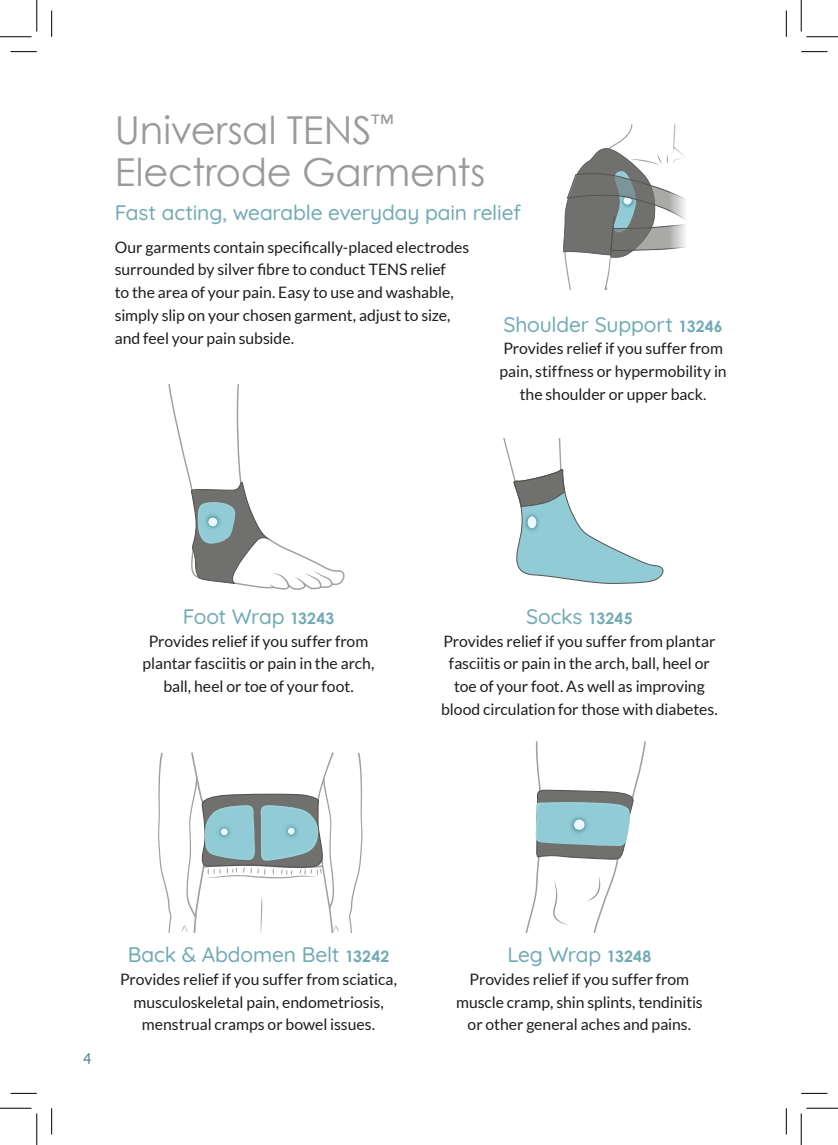
<style>
.page{position:relative;width:838px;height:1145px;background:#fff}
.page>*{position:absolute;margin:0;border:0;box-sizing:border-box;transform-origin:0 0}
.t1{font:38.5px/42px "Century Gothic";letter-spacing:-.005em;color:#9a9a9a}
.t2{font:500 21px "Quicksand";letter-spacing:-.01em;color:#71aab4}
.t3{font:15.75px/22.8px "Lato";letter-spacing:-.005em;color:#1d1d1b;text-align:center}
.t4{font:500 15.75px "Quicksand";color:#4d8f95}
.s1{font-family:"Century Gothic";font-weight:700;font-size:15.75px}
</style>
<div class="page">
<svg style="left:525px;top:741px;width:121px;height:192px"></svg>
<img style="left:566px;top:812px;width:25px;height:25px">
<div style="left:573px;top:820px;width:11px;height:10px;background:#ecf7fc;border-radius:50%"></div>
<svg style="left:168px;top:384px;width:177px;height:206px"></svg>
<img style="left:202px;top:511px;width:22px;height:22px">
<div style="left:208px;top:518px;width:9px;height:8px;background:#ecf7fc;border-radius:50%"></div>
<svg style="left:563px;top:124px;width:123px;height:165px"></svg>
<svg style="left:158px;top:752px;width:204px;height:181px"></svg>
<svg style="left:503px;top:438px;width:160px;height:146px"></svg>
<svg style="left:10px;top:51px;width:27px;height:1px"></svg>
<svg style="left:801px;top:51px;width:26px;height:1px"></svg>
<svg style="left:10px;top:1093px;width:27px;height:1px"></svg>
<svg style="left:801px;top:1093px;width:26px;height:1px"></svg>
<svg style="left:51px;top:10px;width:1px;height:27px"></svg>
<svg style="left:51px;top:1108px;width:1px;height:26px"></svg>
<svg style="left:786px;top:10px;width:1px;height:27px"></svg>
<svg style="left:786px;top:1108px;width:1px;height:26px"></svg>
<hr style="left:0;top:36px;width:32px;height:1px;background:#000">
<hr style="left:806px;top:36px;width:31px;height:1px;background:#000">
<hr style="left:0;top:1108px;width:32px;height:1px;background:#000">
<hr style="left:806px;top:1108px;width:31px;height:1px;background:#000">
<hr style="left:36px;top:0;width:1px;height:31px;background:#000">
<hr style="left:36px;top:1113px;width:1px;height:32px;background:#000">
<hr style="left:800px;top:0;width:1px;height:31px;background:#000">
<hr style="left:800px;top:1113px;width:1px;height:32px;background:#000">
<h1 class="t1" style="left:115px;top:108px;width:372px">Universal TENS<sup>™<br></sup>Electrode Garments</h1>
<h2 class="t2" style="left:115px;top:196px;width:407px">Fast acting, wearable everyday pain relief</h2>
<p class="t3" style="left:115px;top:235px;width:356px;text-align:left">Our garments contain specifically-placed electrodes surrounded by silver fibre to conduct TENS relief<br>to the area of your pain. Easy to use and washable, simply slip on your chosen garment, adjust to size, and feel your pain subside.</p>
<h2 class="t2" style="left:503px;top:308px;width:221px">Shoulder Support <span class="s1">13246</span></h2>
<p class="t3" style="left:499px;top:337px;width:228px">Provides relief if you suffer from pain, stiffness or hypermobility in the shoulder or upper back.</p>
<h2 class="t2" style="left:183px;top:600px;width:153px">Foot Wrap <span class="s1">13243</span></h2>
<p class="t3" style="left:142px;top:629px;width:233px">Provides relief if you suffer from plantar fasciitis or pain in the arch, ball, heel or toe of your foot.</p>
<h2 class="t2" style="left:526px;top:600px;width:108px">Socks <span class="s1">13245</span></h2>
<p class="t3" style="left:441px;top:629px;width:278px">Provides relief if you suffer from plantar fasciitis or pain in the arch, ball, heel or toe of your foot. As well as improving blood circulation for those with diabetes.</p>
<p class="t4" style="left:82px;top:1047px;width:11px">4</p>
<h2 class="t2" style="left:128px;top:938px;width:263px">Back &amp; Abdomen Belt <span class="s1">13242</span></h2>
<p class="t3" style="left:120px;top:968px;width:278px">Provides relief if you suffer from sciatica, musculoskeletal pain, endometriosis, menstrual cramps or bowel issues.</p>
<h2 class="t2" style="left:507px;top:938px;width:145px">Leg Wrap <span class="s1">13248</span></h2>
<p class="t3" style="left:456px;top:968px;width:248px">Provides relief if you suffer from muscle cramp, shin splints, tendinitis or other general aches and pains.</p>
</div>
